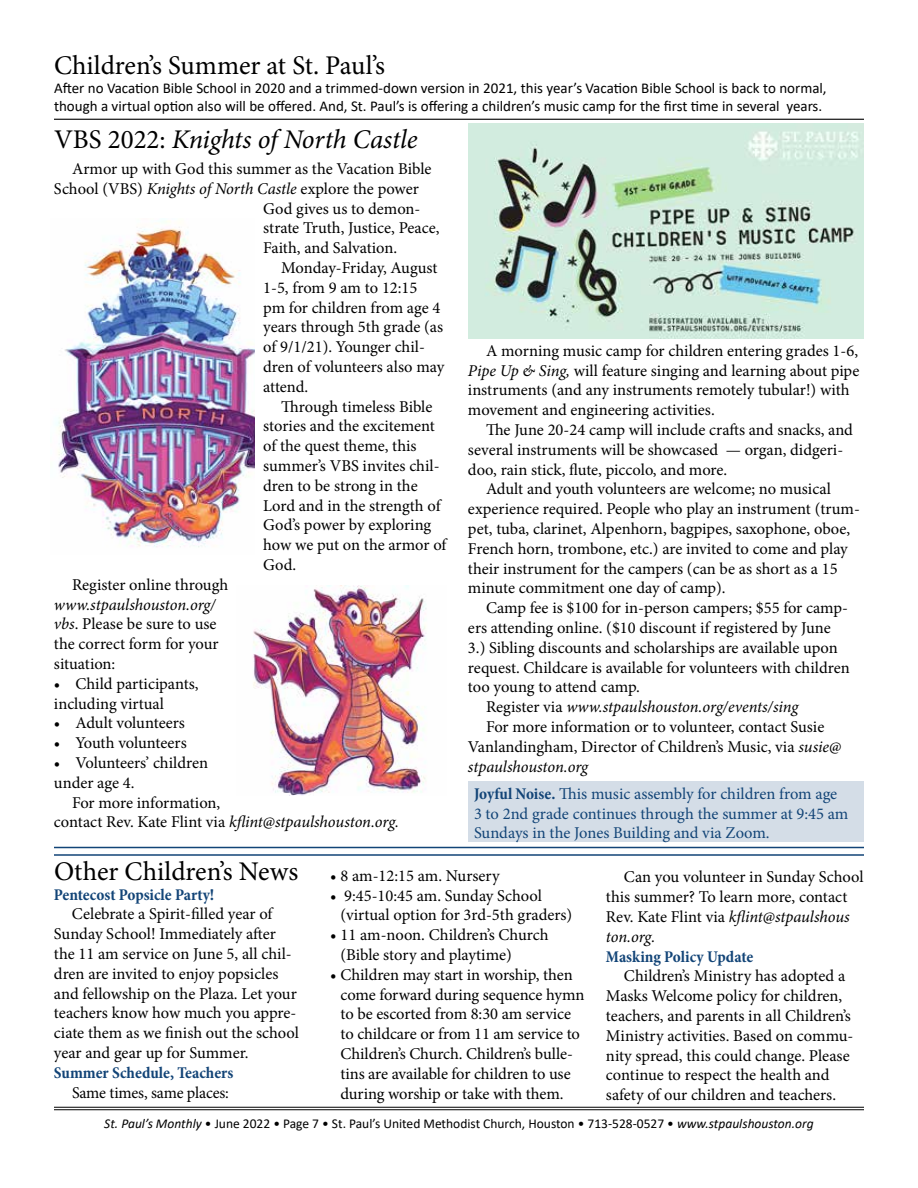
<style>
.page{position:relative;width:918px;height:1188px;background:#fff}
.page>*{position:absolute;margin:0;border:0;box-sizing:border-box;transform-origin:0 0}
.t1{font:27px "Minion Pro";color:#000}
.t2{font:italic 27px "Minion Pro";letter-spacing:-.01em;color:#000}
.t3{font:16.5px/19.8px "Minion Pro";letter-spacing:-.005em;color:#000}
.t4{font:16.5px/19.8px "Minion Pro";color:#124477}
.t5{font:700 condensed 16.5px "Minion Pro";color:#124477}
.t6{font:italic 16.5px "Minion Pro";letter-spacing:-.01em;color:#000}
.t7{font:15px/18px "Calibri";color:#000}
.t8{font:13.5px "Calibri";color:#000}
.s1{font-style:normal}
.s2{font-style:italic}
.s3{font-weight:700;font-stretch:condensed}
</style>
<div class="page">
<img style="left:253px;top:586px;width:173px;height:210px">
<img style="left:55px;top:221px;width:199px;height:326px">
<img style="left:468px;top:123px;width:396px;height:216px">
<hr style="left:54px;top:847px;width:810px;height:1px;background:#124477">
<hr style="left:54px;top:854px;width:810px;height:2px;background:#124477">
<div style="left:468px;top:781px;width:396px;height:61px;background:#d4dde7"></div>
<hr style="left:54px;top:1107px;width:810px;height:1px;background:#000">
<hr style="left:54px;top:1109px;width:810px;height:1px;background:#000">
<hr style="left:54px;top:119px;width:810px;height:1px;background:#000">
<h1 class="t1" style="left:54px;top:47px;width:333px">Children’s Summer at St. Paul’s</h1>
<p class="t7" style="left:54px;top:79px;width:774px">After no Vacation Bible School in 2020 and a trimmed-down version in 2021, this year’s Vacation Bible School is back to normal, though a virtual option also will be offered. And, St. Paul’s is offering a children’s music camp for the first time in several years.</p>
<h1 class="t2" style="left:54px;top:121px;width:365px"><span class="s1">VBS 2022:</span> Knights of North Castle</h1>
<p class="t3" style="left:72px;top:159px;width:361px">Armor up with God this summer as the Vacation Bible</p>
<p class="t3" style="left:54px;top:179px;width:366px">School (VBS) <span class="s2">Knights of North Castle</span> explore the power</p>
<p class="t3" style="left:263px;top:199px;width:159px">God gives us to demon-</p>
<p class="t3" style="left:263px;top:218px;width:178px">strate Truth, Justice, Peace,</p>
<p class="t3" style="left:263px;top:238px;width:135px">Faith, and Salvation.</p>
<p class="t3" style="left:281px;top:258px;width:158px">Monday-Friday, August</p>
<p class="t3" style="left:263px;top:278px;width:156px">1-5, from 9 am to 12:15</p>
<p class="t3" style="left:263px;top:298px;width:179px">pm for children from age 4</p>
<p class="t3" style="left:263px;top:317px;width:181px">years through 5th grade (as</p>
<p class="t3" style="left:263px;top:337px;width:163px">of 9/1/21). Younger chil-</p>
<p class="t3" style="left:263px;top:357px;width:183px">dren of volunteers also may</p>
<p class="t3" style="left:263px;top:377px;width:47px">attend.</p>
<p class="t3" style="left:281px;top:397px;width:153px">Through timeless Bible</p>
<p class="t3" style="left:263px;top:416px;width:173px">stories and the excitement</p>
<p class="t3" style="left:263px;top:436px;width:155px">of the quest theme, this</p>
<p class="t3" style="left:263px;top:456px;width:178px">summer’s VBS invites chil-</p>
<p class="t3" style="left:263px;top:476px;width:156px">dren to be strong in the</p>
<p class="t3" style="left:263px;top:496px;width:179px">Lord and in the strength of</p>
<p class="t3" style="left:263px;top:515px;width:170px">God’s power by exploring</p>
<p class="t3" style="left:263px;top:535px;width:185px">how we put on the armor of</p>
<p class="t3" style="left:263px;top:555px;width:34px">God.</p>
<p class="t3" style="left:72px;top:575px;width:158px">Register online through</p>
<p class="t3" style="left:54px;top:595px;width:166px"><span class="s2">www.stpaulshouston.org/ vbs</span>. Please be sure to use the correct form for your situation:</p>
<p class="t3" style="left:54px;top:674px;width:146px">• Child participants, including virtual</p>
<p class="t3" style="left:54px;top:713px;width:132px">• Adult volunteers</p>
<p class="t3" style="left:54px;top:733px;width:134px">• Youth volunteers</p>
<p class="t3" style="left:54px;top:753px;width:156px">• Volunteers’ children under age 4.</p>
<p class="t3" style="left:54px;top:793px;width:347px;text-indent:18px">For more information,<br>contact Rev. Kate Flint via <span class="s2">kflint@stpaulshouston.org.</span></p>
<p class="t3" style="left:468px;top:341px;width:393px;text-indent:18px">A morning music camp for children entering grades 1-6, <span class="s2">Pipe Up &amp; Sing,</span> will feature singing and learning about pipe instruments (and any instruments remotely tubular!) with movement and engineering activities.</p>
<p class="t3" style="left:468px;top:420px;width:387px;text-indent:18px">The June 20-24 camp will include crafts and snacks, and several instruments will be showcased — organ, didgeri&shy;doo, rain stick, flute, piccolo, and more.</p>
<p class="t3" style="left:468px;top:479px;width:393px;text-indent:18px">Adult and youth volunteers are welcome; no musical experience required. People who play an instrument (trum&shy;pet, tuba, clarinet, Alpenhorn, bagpipes, saxophone, oboe, French horn, trombone, etc.) are invited to come and play their instrument for the campers (can be as short as a 15 minute commitment one day of camp).</p>
<p class="t3" style="left:486px;top:598px;width:364px">Camp fee is $100 for in-person campers; $55 for camp-</p>
<p class="t3" style="left:468px;top:618px;width:364px">ers attending online. ($10 discount if registered by June</p>
<p class="t3" style="left:468px;top:638px;width:371px">3.) Sibling discounts and scholarships are available upon</p>
<p class="t3" style="left:468px;top:658px;width:383px">request. Childcare is available for volunteers with children</p>
<p class="t3" style="left:468px;top:677px;width:173px">too young to attend camp.</p>
<p class="t6" style="left:486px;top:696px;width:314px"><span class="s1">Register via</span> www.stpaulshouston.org/events/sing</p>
<p class="t3" style="left:486px;top:717px;width:340px">For more information or to volunteer, contact Susie</p>
<p class="t3" style="left:468px;top:737px;width:375px">Vanlandingham, Director of Children’s Music, via <span class="s2">susie@</span></p>
<p class="t6" style="left:468px;top:755px;width:122px">stpaulshouston.org</p>
<p class="t4" style="left:474px;top:784px;width:376px"><span class="s3">Joyful Noise.</span> This music assembly for children from age<br>3 to 2nd grade continues through the summer at 9:45 am<br>Sundays in the Jones Building and via Zoom.</p>
<h1 class="t1" style="left:54px;top:854px;width:246px">Other Children’s News</h1>
<p class="t5" style="left:54px;top:883px;width:162px">Pentecost Popsicle Party!</p>
<p class="t3" style="left:54px;top:904px;width:246px;text-indent:18px">Celebrate a Spirit-filled year of Sunday School! Immediately after the 11 am service on June 5, all chil&shy;dren are invited to enjoy popsicles and fellowship on the Plaza. Let your teachers know how much you appre&shy;ciate them as we finish out the school year and gear up for Summer.</p>
<p class="t5" style="left:54px;top:1061px;width:181px">Summer Schedule, Teachers</p>
<p class="t3" style="left:72px;top:1083px;width:158px">Same times, same places:</p>
<p class="t3" style="left:330px;top:866px;width:171px">• 8 am-12:15 am. Nursery</p>
<p class="t3" style="left:340px;top:886px;width:233px;text-indent:-10px">• 9:45-10:45 am. Sunday School (virtual option for 3rd-5th graders)</p>
<p class="t3" style="left:340px;top:925px;width:210px;text-indent:-10px">• 11 am-noon. Children’s Church (Bible story and playtime)</p>
<p class="t3" style="left:340px;top:965px;width:245px;text-indent:-10px">• Children may start in worship, then come forward during sequence hymn to be escorted from 8:30 am service to childcare or from 11 am service to Children’s Church. Children’s bulle&shy;tins are available for children to use during worship or take with them.</p>
<p class="t3" style="left:606px;top:867px;width:259px;text-indent:18px">Can you volunteer in Sunday School this summer? To learn more, contact<br>Rev. Kate Flint via <span class="s2">kflint@stpaulshous ton.org.</span></p>
<p class="t5" style="left:606px;top:945px;width:149px">Masking Policy Update</p>
<p class="t3" style="left:606px;top:966px;width:249px;text-indent:18px">Children’s Ministry has adopted a Masks Welcome policy for children, teachers, and parents in all Children’s Ministry activities. Based on commu&shy;nity spread, this could change. Please continue to respect the health and safety of our children and teachers.</p>
<p class="t8" style="left:104px;top:1115px;width:711px"><span class="s2">St. Paul’s Monthly</span> • June 2022 • Page 7 • St. Paul’s United Methodist Church, Houston • 713-528-0527 • <span class="s2">www.stpaulshouston.org</span></p>
</div>
